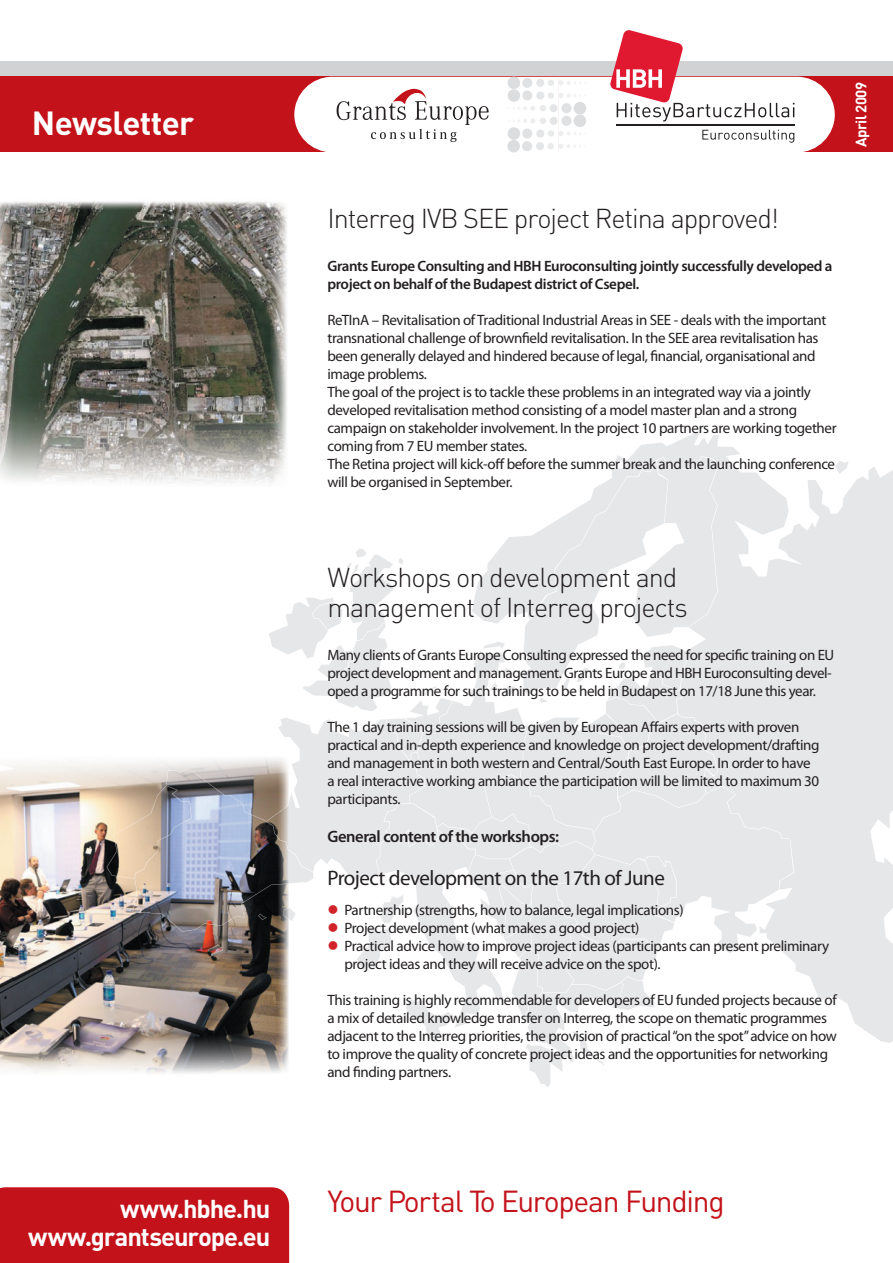
<style>
.page{position:relative;width:893px;height:1263px;background:#fff}
.page>*{position:absolute;margin:0;border:0;box-sizing:border-box;transform-origin:0 0}
.t1{font:700 33px "DINH";letter-spacing:-.02em;color:#fff}
.t2{font:30px "DIN H Regular";letter-spacing:-.045em;color:#c4121a}
.t3{font:300 27px/30px "DINH";letter-spacing:-.04em;color:#231f20}
.t4{font:25.5px/28.5px "DINH Bold Alternate";letter-spacing:-.04em;color:#fff;text-align:right}
.t5{font:21px "Myriad Pro";letter-spacing:-.025em;color:#231f20}
.t6{font:600 16.5px "Myriad Pro";letter-spacing:-.025em;color:#231f20}
.t7{font:15px/18px "Myriad Pro";letter-spacing:-.025em;color:#231f20}
.t8{font:600 15px/18px "Myriad Pro";letter-spacing:-.025em;color:#231f20}
.t9{font:700 15px "DINH";letter-spacing:-.03em;color:#fff}
.s1{color:#d1232a}
</style>
<div class="page">
<div style="left:0;top:61px;width:893px;height:31px;background:#d1d2d4"></div>
<div style="left:0;top:77px;width:893px;height:75px;background:#c4121a"></div>
<svg style="left:294px;top:30px;width:541px;height:122px"></svg>
<svg style="left:794px;top:463px;width:99px;height:580px;background:#e9eaeb"></svg>
<svg style="left:618px;top:430px;width:122px;height:26px"></svg>
<img style="left:0;top:201px;width:287px;height:283px">
<img style="left:0;top:761px;width:192px;height:313px">
<img style="left:241px;top:932px;width:17px;height:141px">
<img style="left:192px;top:932px;width:49px;height:141px">
<svg style="left:258px;top:456px;width:536px;height:631px"></svg>
<img style="left:107px;top:785px;width:26px;height:94px">
<img style="left:133px;top:770px;width:156px;height:162px">
<img style="left:266px;top:801px;width:23px;height:49px">
<div style="left:0;top:1187px;width:289px;height:76px;background:#c4121a"></div>
<h1 class="t1" style="left:32px;top:102px;width:164px">Newsletter</h1>
<p class="t9" style="left:851px;top:147px;width:67px;rotate:-90deg">April 2009</p>
<h3 class="t3" style="left:327px;top:203px;width:453px">Interreg IVB SEE project Retina approved!</h3>
<p class="t8" style="left:327px;top:257px;width:507px">Grants Europe Consulting and HBH Euroconsulting jointly successfully developed a project on behalf of the Budapest district of Csepel.</p>
<p class="t7" style="left:327px;top:311px;width:511px">ReTInA – Revitalisation of Traditional Industrial Areas in SEE - deals with the important transnational challenge of brownfield revitalisation. In the SEE area revitalisation has been generally delayed and hindered because of legal, financial, organisational and image problems.<br>The goal of the project is to tackle these problems in an integrated way via a jointly developed revitalisation method consisting of a model master plan and a strong campaign on stakeholder involvement. In the project 10 partners are working together coming from 7 EU member states.<br>The Retina project will kick-off before the summer break and the launching conference will be organised in September.</p>
<h3 class="t3" style="left:327px;top:562px;width:362px">Workshops on development and management of Interreg projects</h3>
<p class="t7" style="left:327px;top:646px;width:508px">Many clients of Grants Europe Consulting expressed the need for specific training on EU project development and management. Grants Europe and HBH Euroconsulting devel&shy;oped a programme for such trainings to be held in Budapest on 17/18 June this year.</p>
<p class="t7" style="left:327px;top:718px;width:494px">The 1 day training sessions will be given by European Affairs experts with proven practical and in-depth experience and knowledge on project development/drafting and management in both western and Central/South East Europe. In order to have a real interactive working ambiance the participation will be limited to maximum 30 participants.</p>
<p class="t6" style="left:327px;top:827px;width:233px">General content of the workshops:</p>
<h3 class="t5" style="left:327px;top:867px;width:339px">Project development on the 17th of June</h3>
<p class="t7" style="left:327px;top:901px;width:358px"><span class="s1">●</span> Partnership (strengths, how to balance, legal implications)</p>
<p class="t7" style="left:327px;top:919px;width:314px"><span class="s1">●</span> Project development (what makes a good project)</p>
<p class="t7" style="left:344px;top:937px;width:486px;text-indent:-17px"><span class="s1">●</span> Practical advice how to improve project ideas (participants can present preliminary project ideas and they will receive advice on the spot).</p>
<p class="t7" style="left:327px;top:991px;width:511px">This training is highly recommendable for developers of EU funded projects because of a mix of detailed knowledge transfer on Interreg, the scope on thematic programmes adjacent to the Interreg priorities, the provision of practical “on the spot” advice on how to improve the quality of concrete project ideas and the opportunities for networking and finding partners.</p>
<h3 class="t4" style="left:28px;top:1193px;width:244px">www.hbhe.hu www.grantseurope.eu</h3>
<h2 class="t2" style="left:327px;top:1182px;width:399px">Your Portal To European Funding</h2>
</div>
